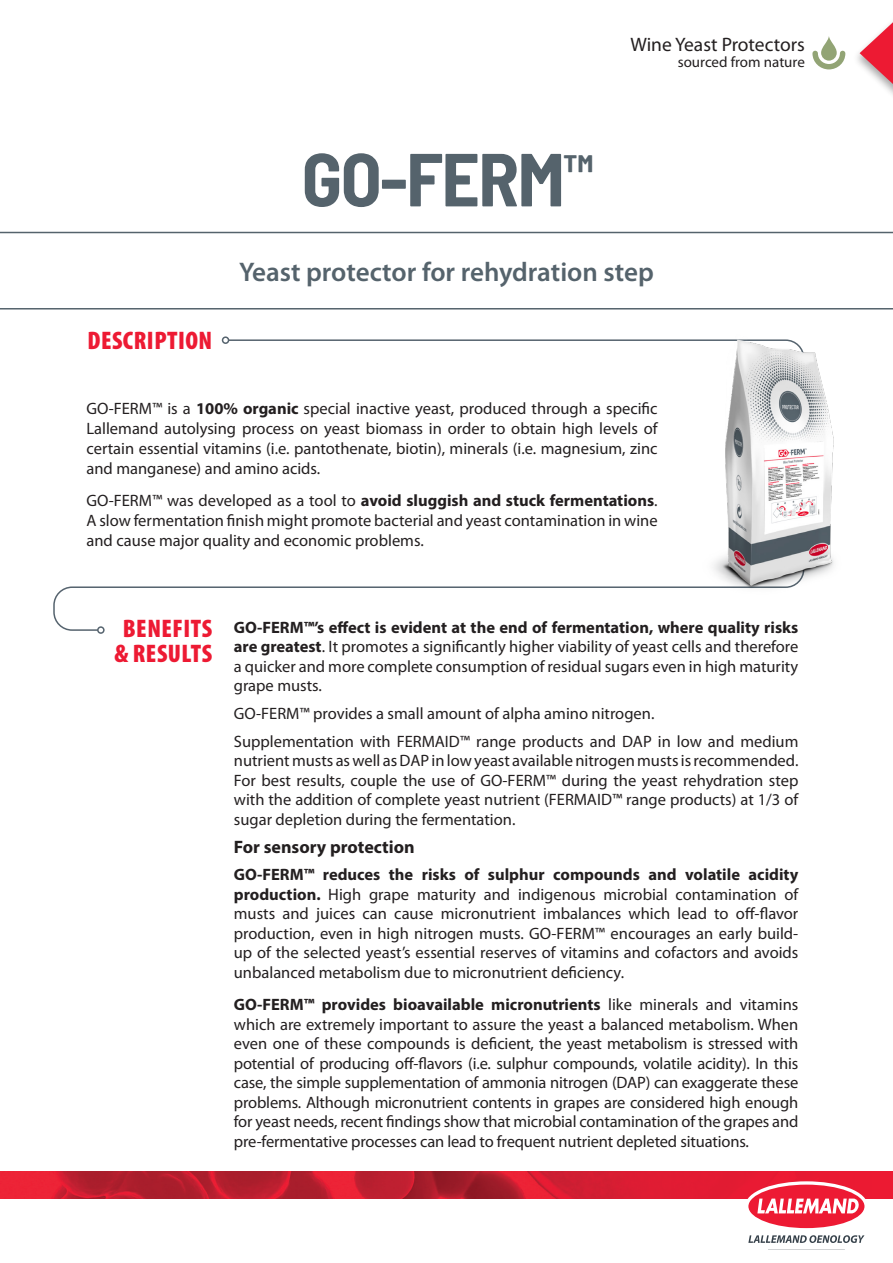
<style>
.page{position:relative;width:893px;height:1263px;background:#fff}
.page>*{position:absolute;margin:0;border:0;box-sizing:border-box;transform-origin:0 0}
.t1{font:700 semi-condensed 75px "Barlow";letter-spacing:-.02em;color:#55636c}
.t2{font:600 27px "Myriad Pro";color:#55636c}
.t3{font:900 condensed 25.5px/25.5px "Myriad Pro";letter-spacing:.02em;color:#ed1a33;text-align:center}
.t4{font:19.5px "Myriad Pro";color:#231f20}
.t5{font:700 18px "Myriad Pro";color:#231f20}
.t6{font:16.5px/19.5px "Myriad Pro";color:#231f20;text-align:justify}
.t7{font:15px "Myriad Pro";color:#231f20}
.s1{font-weight:700}
</style>
<div class="page">
<svg style="left:0;top:232px;width:893px;height:77px"></svg>
<svg style="left:860px;top:22px;width:33px;height:62px"></svg>
<svg style="left:53px;top:339px;width:629px;height:292px"></svg>
<div style="left:97px;top:626px;width:8px;height:8px;border:2px solid #55636e;border-radius:50%"></div>
<div style="left:222px;top:336px;width:7px;height:8px;border:2px solid #55636e;border-radius:50%"></div>
<img style="left:0;top:1171px;width:893px;height:27px">
<svg style="left:745px;top:1181px;width:123px;height:62px"></svg>
<svg style="left:812px;top:36px;width:33px;height:33px"></svg>
<img style="left:682px;top:339px;width:152px;height:250px">
<h1 class="t1" style="left:302px;top:125px;width:293px">GO-FERM<sup>™</sup></h1>
<p class="t4" style="left:630px;top:32px;width:176px">Wine Yeast Protectors</p>
<p class="t7" style="left:678px;top:53px;width:129px">sourced from nature</p>
<h3 class="t3" style="left:87px;top:327px;width:126px">DESCRIPTION</h3>
<h2 class="t2" style="left:239px;top:255px;width:416px">Yeast protector for rehydration step</h2>
<p class="t6" style="left:86px;top:398px;width:573px">GO-FERM™ is a <span class="s1">100% organic</span> special inactive yeast, produced through a specific Lallemand autolysing process on yeast biomass in order to obtain high levels of certain essential vitamins (i.e. pantothenate, biotin), minerals (i.e. magnesium, zinc and manganese) and amino acids.</p>
<p class="t6" style="left:86px;top:490px;width:573px">GO-FERM™ was developed as a tool to <span class="s1">avoid sluggish and stuck fermentations</span>.<br>A slow fermentation finish might promote bacterial and yeast contamination in wine and cause major quality and economic problems.</p>
<h3 class="t3" style="left:115px;top:615px;width:99px">BENEFITS &amp; RESULTS</h3>
<p class="t6" style="left:234px;top:617px;width:566px"><span class="s1">GO-FERM™’s effect is evident at the end of fermentation, where quality risks are greatest</span>. It promotes a significantly higher viability of yeast cells and therefore a quicker and more complete consumption of residual sugars even in high maturity grape musts.</p>
<p class="t6" style="left:234px;top:699px;width:566px;line-height:27.8px">GO-FERM™ provides a small amount of alpha amino nitrogen.<br>Supplementation with FERMAID™ range products and DAP in low and medium</p>
<p class="t6" style="left:234px;top:751px;width:566px">nutrient musts as well as DAP in low yeast available nitrogen musts is recommended.<br>For best results, couple the use of GO-FERM™ during the yeast rehydration step with the addition of complete yeast nutrient (FERMAID™ range products) at 1/3 of sugar depletion during the fermentation.</p>
<p class="t5" style="left:234px;top:835px;width:182px">For sensory protection</p>
<p class="t6" style="left:234px;top:865px;width:566px"><span class="s1">GO-FERM™ reduces the risks of sulphur compounds and volatile acidity production.</span> High grape maturity and indigenous microbial contamination of musts and juices can cause micronutrient imbalances which lead to off-flavor production, even in high nitrogen musts. GO-FERM™ encourages an early build&shy;up of the selected yeast’s essential reserves of vitamins and cofactors and avoids unbalanced metabolism due to micronutrient deficiency.</p>
<p class="t6" style="left:234px;top:995px;width:566px"><span class="s1">GO-FERM™ provides bioavailable micronutrients</span> like minerals and vitamins which are extremely important to assure the yeast a balanced metabolism. When even one of these compounds is deficient, the yeast metabolism is stressed with potential of producing off-flavors (i.e. sulphur compounds, volatile acidity). In this case, the simple supplementation of ammonia nitrogen (DAP) can exaggerate these problems. Although micronutrient contents in grapes are considered high enough for yeast needs, recent findings show that microbial contamination of the grapes and pre-fermentative processes can lead to frequent nutrient depleted situations.</p>
</div>
